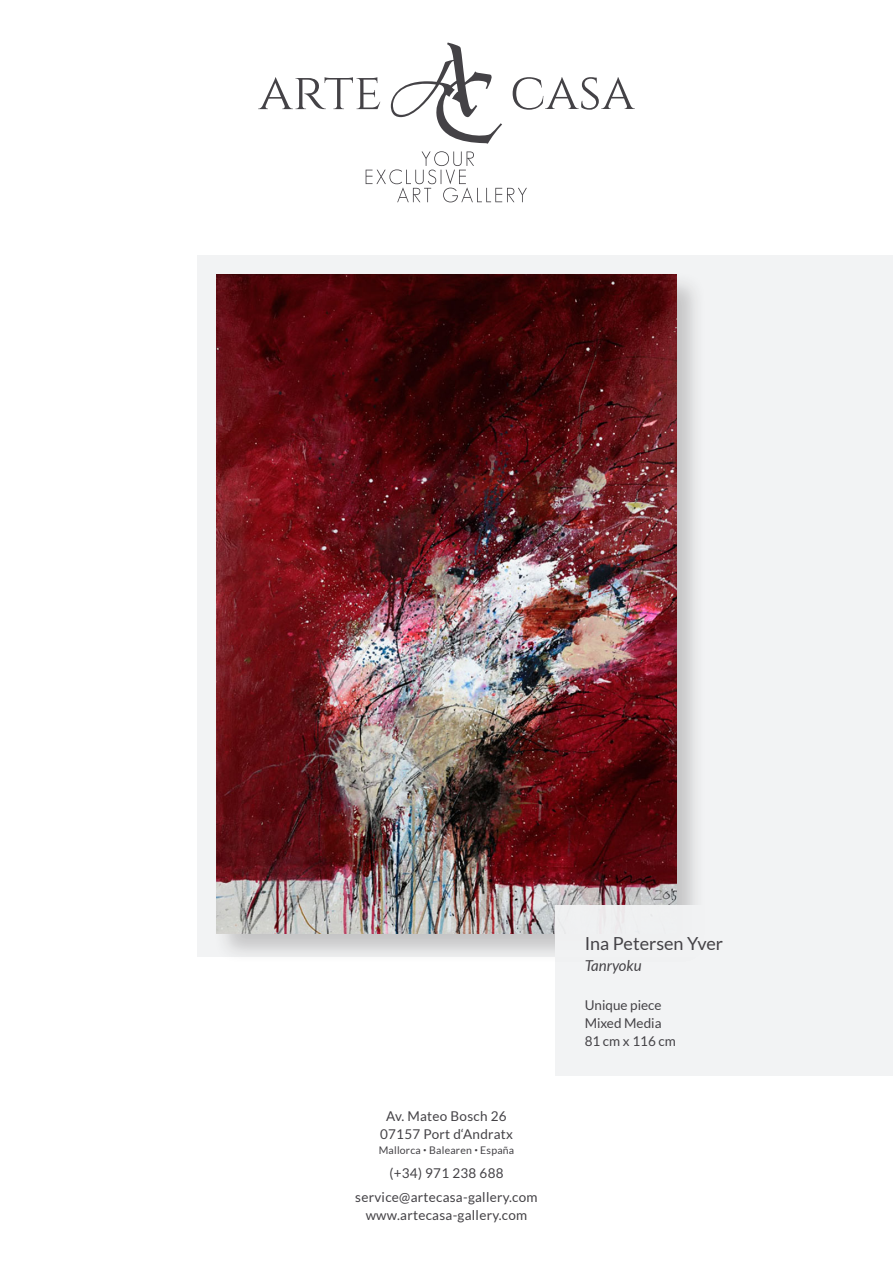
<style>
.page{position:relative;width:893px;height:1263px;background:#fff}
.page>*{position:absolute;margin:0;border:0;box-sizing:border-box;transform-origin:0 0}
.t1{font:18px "Lato";color:#444246}
.t2{font:italic 15px "Lato";color:#444246}
.t3{font:13.5px/18px "Lato";letter-spacing:.02em;color:#444246;text-align:center}
.t4{font:13.5px/18px "Lato";color:#444246}
.t5{font:10.5px "Lato";letter-spacing:.02em;color:#444246}
</style>
<div class="page">
<svg style="left:513px;top:77px;width:122px;height:33px"></svg>
<svg style="left:258px;top:77px;width:122px;height:32px"></svg>
<svg style="left:391px;top:43px;width:111px;height:101px"></svg>
<svg style="left:366px;top:151px;width:161px;height:51px"></svg>
<div style="left:198px;top:255px;width:695px;height:702px;background:#f2f3f4"></div>
<div style="left:213px;top:271px;width:494px;height:693px;background:#231f20;opacity:.23"></div>
<img style="left:217px;top:274px;width:459px;height:660px">
<div style="left:555px;top:906px;width:338px;height:170px;background:#f2f3f4"></div>
<p class="t3" style="left:380px;top:1107px;width:134px">Av. Mateo Bosch 26<br>07157 Port d‘Andratx</p>
<p class="t5" style="left:379px;top:1144px;width:137px">Mallorca <sup>•</sup> Balearen <sup>•</sup> España</p>
<p class="t3" style="left:355px;top:1161px;width:184px;line-height:24px">(+34) 971 238 688 service@artecasa-gallery.com</p>
<p class="t3" style="left:366px;top:1206px;width:163px">www.artecasa-gallery.com</p>
<h1 class="t1" style="left:585px;top:932px;width:140px">Ina Petersen Yver</h1>
<p class="t2" style="left:585px;top:956px;width:58px">Tanryoku</p>
<p class="t4" style="left:585px;top:996px;width:93px">Unique piece<br>Mixed Media<br>81 cm x 116 cm</p>
</div>
